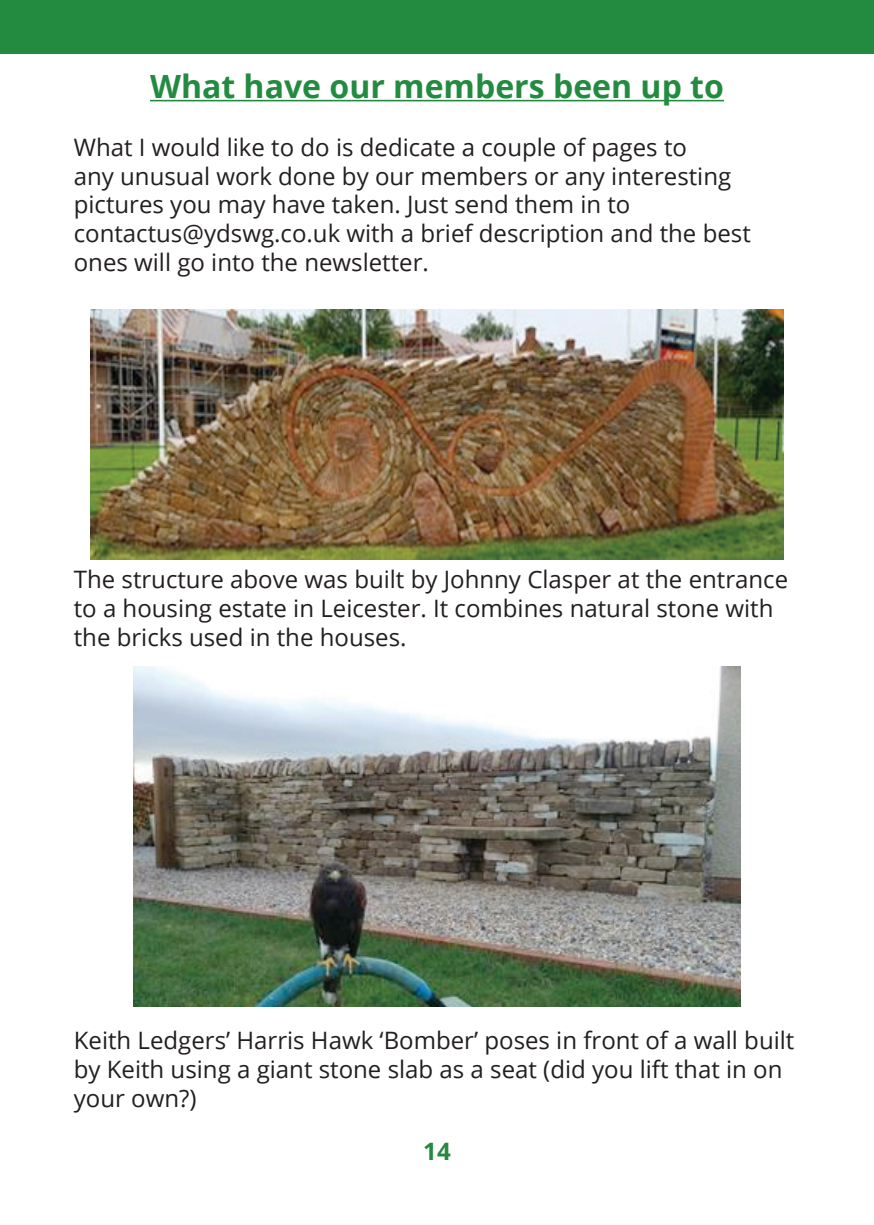
<style>
.page{position:relative;width:874px;height:1225px;background:#fff}
.page>*{position:absolute;margin:0;border:0;box-sizing:border-box;transform-origin:0 0}
.t1{font:700 32px "Open Sans";color:#238b40}
.t2{font:24px/28.8px "Open Sans";color:#231f20}
.t3{font:700 24px "Open Sans";color:#238b40}
</style>
<div class="page">
<div style="left:0;top:0;width:873px;height:54px;background:#238b40"></div>
<hr style="left:150px;top:100px;width:573px;height:1px;background:#238b40">
<img style="left:90px;top:309px;width:693px;height:250px">
<img style="left:134px;top:666px;width:605px;height:340px">
<h1 class="t1" style="left:150px;top:64px;width:575px">What have our members been up to</h1>
<p class="t2" style="left:74px;top:132px;width:678px">What I would like to do is dedicate a couple of pages to<br>any unusual work done by our members or any interesting pictures you may have taken. Just send them in to contactus@ydswg.co.uk with a brief description and the best ones will go into the newsletter.</p>
<p class="t2" style="left:74px;top:564px;width:715px">The structure above was built by Johnny Clasper at the entrance to a housing estate in Leicester. It combines natural stone with the bricks used in the houses.</p>
<p class="t2" style="left:74px;top:1025px;width:721px">Keith Ledgers’ Harris Hawk ‘Bomber’ poses in front of a wall built by Keith using a giant stone slab as a seat (did you lift that in on your own?)</p>
<p class="t3" style="left:423px;top:1134px;width:29px">14</p>
</div>
